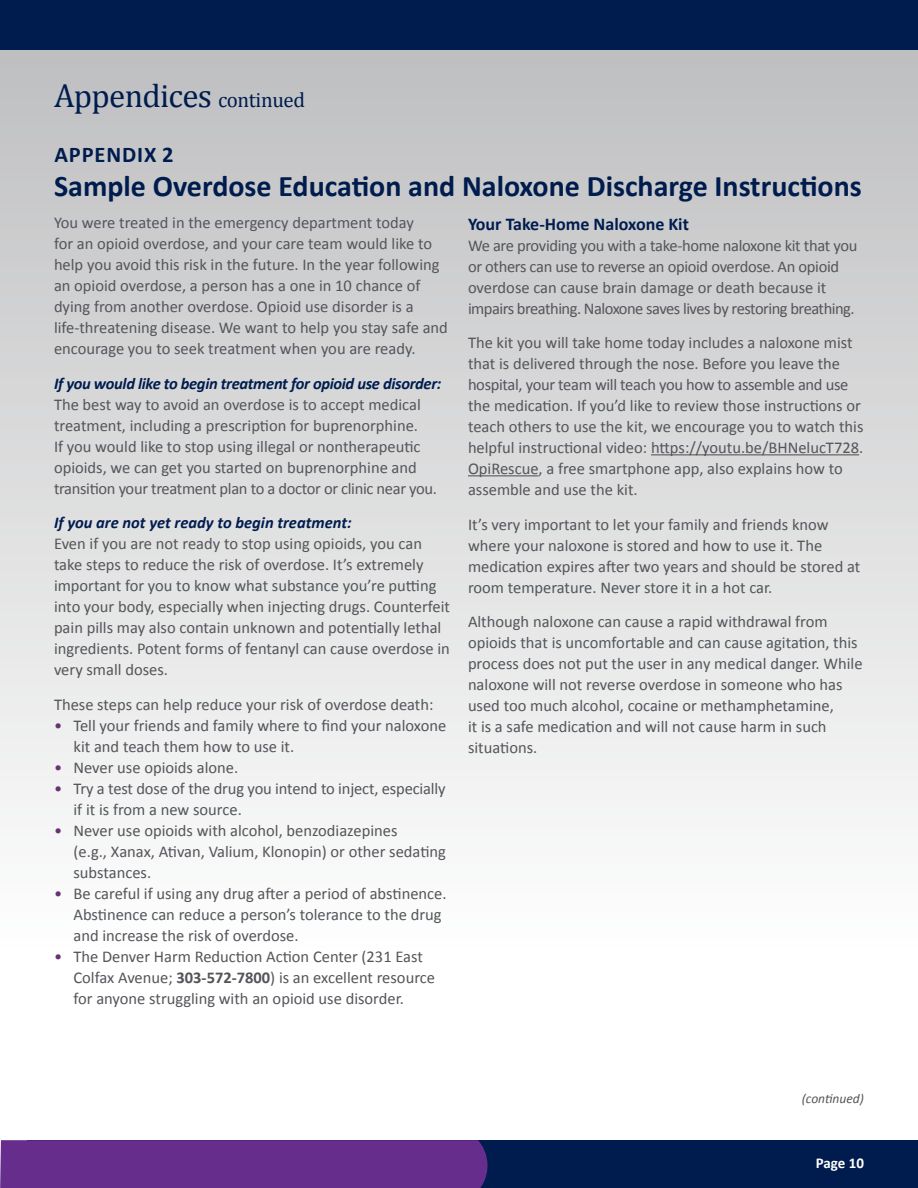
<style>
.page{position:relative;width:918px;height:1188px;background:#fff}
.page>*{position:absolute;margin:0;border:0;box-sizing:border-box;transform-origin:0 0}
.t1{font:33px "Cambria Math";letter-spacing:-.02em;color:#001c4e}
.t2{font:700 30px "Calibri";color:#001c4e}
.t3{font:700 22.5px "Calibri";letter-spacing:.04em;color:#001c4e}
.t4{font:700 18px "Calibri";color:#001c4e}
.t5{font:16.5px/21px "Calibri";color:#54555a}
.t6{font:16.5px/21px "Calibri";letter-spacing:-.02em;color:#54555a}
.t7{font:16.5px "Calibri";letter-spacing:-.03em;color:#54555a}
.t8{font:italic 700 16.5px "Calibri";letter-spacing:-.02em;color:#001c4e}
.t9{font:italic 700 16.5px "Calibri";color:#001c4e}
.t10{font:700 15px "Calibri";letter-spacing:-.005em;color:#fff}
.t11{font:italic 13.5px "Calibri";color:#54555a}
.s1{font-size:21px}
.s2{color:#693275}
.s3{font-weight:700}
</style>
<div class="page">
<div style="left:0;top:0;width:918px;height:953px;background:linear-gradient(to bottom,#bbbbbd,#fefffe)"></div>
<div style="left:0;top:0;width:918px;height:50px;background:#001c4e"></div>
<div style="left:27px;top:1140px;width:891px;height:48px;background:#001c4e"></div>
<div style="left:0;top:1140px;width:488px;height:48px;background:#662d8c"></div>
<hr style="left:651px;top:454px;width:208px;height:1px;background:#54555a">
<hr style="left:468px;top:475px;width:71px;height:1px;background:#54555a">
<p class="t1" style="left:54px;top:76px;width:253px">Appendices <span class="s1">continued</span></p>
<p class="t3" style="left:54px;top:140px;width:121px">APPENDIX 2</p>
<p class="t2" style="left:54px;top:167px;width:809px">Sample Overdose Education and Naloxone Discharge Instructions</p>
<p class="t5" style="left:54px;top:212px;width:395px">You were treated in the emergency department today<br>for an opioid overdose, and your care team would like to help you avoid this risk in the future. In the year following an opioid overdose, a person has a one in 10 chance of dying from another overdose. Opioid use disorder is a life-threatening disease. We want to help you stay safe and encourage you to seek treatment when you are ready.</p>
<p class="t8" style="left:54px;top:373px;width:389px">If you would like to begin treatment for opioid use disorder:</p>
<p class="t5" style="left:54px;top:394px;width:385px">The best way to avoid an overdose is to accept medical treatment, including a prescription for buprenorphine.<br>If you would like to stop using illegal or nontherapeutic opioids, we can get you started on buprenorphine and transition your treatment plan to a doctor or clinic near you.</p>
<p class="t9" style="left:54px;top:512px;width:299px">If you are not yet ready to begin treatment:</p>
<p class="t5" style="left:54px;top:533px;width:397px">Even if you are not ready to stop using opioids, you can take steps to reduce the risk of overdose. It’s extremely important for you to know what substance you’re putting into your body, especially when injecting drugs. Counterfeit pain pills may also contain unknown and potentially lethal ingredients. Potent forms of fentanyl can cause overdose in very small doses.</p>
<p class="t5" style="left:54px;top:694px;width:381px">These steps can help reduce your risk of overdose death:</p>
<p class="t5" style="left:74px;top:715px;width:374px;text-indent:-20px"><span class="s2">•</span> Tell your friends and family where to find your naloxone kit and teach them how to use it.</p>
<p class="t5" style="left:54px;top:757px;width:186px"><span class="s2">•</span> Never use opioids alone.</p>
<p class="t5" style="left:74px;top:778px;width:374px;text-indent:-20px"><span class="s2">•</span> Try a test dose of the drug you intend to inject, especially if it is from a new source.</p>
<p class="t5" style="left:54px;top:820px;width:345px"><span class="s2">•</span> Never use opioids with alcohol, benzodiazepines</p>
<p class="t5" style="left:74px;top:841px;width:374px">(e.g., Xanax, Ativan, Valium, Klonopin) or other sedating substances.</p>
<p class="t5" style="left:54px;top:883px;width:394px"><span class="s2">•</span> Be careful if using any drug after a period of abstinence.</p>
<p class="t5" style="left:74px;top:904px;width:370px">Abstinence can reduce a person’s tolerance to the drug</p>
<p class="t5" style="left:74px;top:925px;width:227px">and increase the risk of overdose.</p>
<p class="t5" style="left:54px;top:946px;width:370px"><span class="s2">•</span> The Denver Harm Reduction Action Center (231 East</p>
<p class="t5" style="left:74px;top:967px;width:363px">Colfax Avenue; <span class="s3">303-572-7800</span>) is an excellent resource</p>
<p class="t5" style="left:74px;top:988px;width:332px">for anyone struggling with an opioid use disorder.</p>
<p class="t4" style="left:468px;top:212px;width:222px">Your Take-Home Naloxone Kit</p>
<p class="t6" style="left:468px;top:235px;width:391px">We are providing you with a take-home naloxone kit that you</p>
<p class="t6" style="left:468px;top:256px;width:373px">or others can use to reverse an opioid overdose. An opioid overdose can cause brain damage or death because it</p>
<p class="t7" style="left:468px;top:298px;width:388px">impairs breathing. Naloxone saves lives by restoring breathing.</p>
<p class="t5" style="left:468px;top:332px;width:386px">The kit you will take home today includes a naloxone mist</p>
<p class="t5" style="left:468px;top:353px;width:374px">that is delivered through the nose. Before you leave the</p>
<p class="t6" style="left:468px;top:374px;width:382px">hospital, your team will teach you how to assemble and use</p>
<p class="t5" style="left:468px;top:395px;width:397px">the medication. If you’d like to review those instructions or teach others to use the kit, we encourage you to watch this helpful instructional video: https://youtu.be/BHNelucT728.<br>OpiRescue, a free smartphone app, also explains how to assemble and use the kit.</p>
<p class="t5" style="left:468px;top:514px;width:394px">It’s very important to let your family and friends know where your naloxone is stored and how to use it. The medication expires after two years and should be stored at room temperature. Never store it in a hot car.</p>
<p class="t5" style="left:468px;top:611px;width:396px">Although naloxone can cause a rapid withdrawal from opioids that is uncomfortable and can cause agitation, this process does not put the user in any medical danger. While naloxone will not reverse overdose in someone who has used too much alcohol, cocaine or methamphetamine,<br>it is a safe medication and will not cause harm in such situations.</p>
<p class="t11" style="left:802px;top:1089px;width:64px">(continued)</p>
<p class="t10" style="left:816px;top:1153px;width:50px">Page 10</p>
</div>
